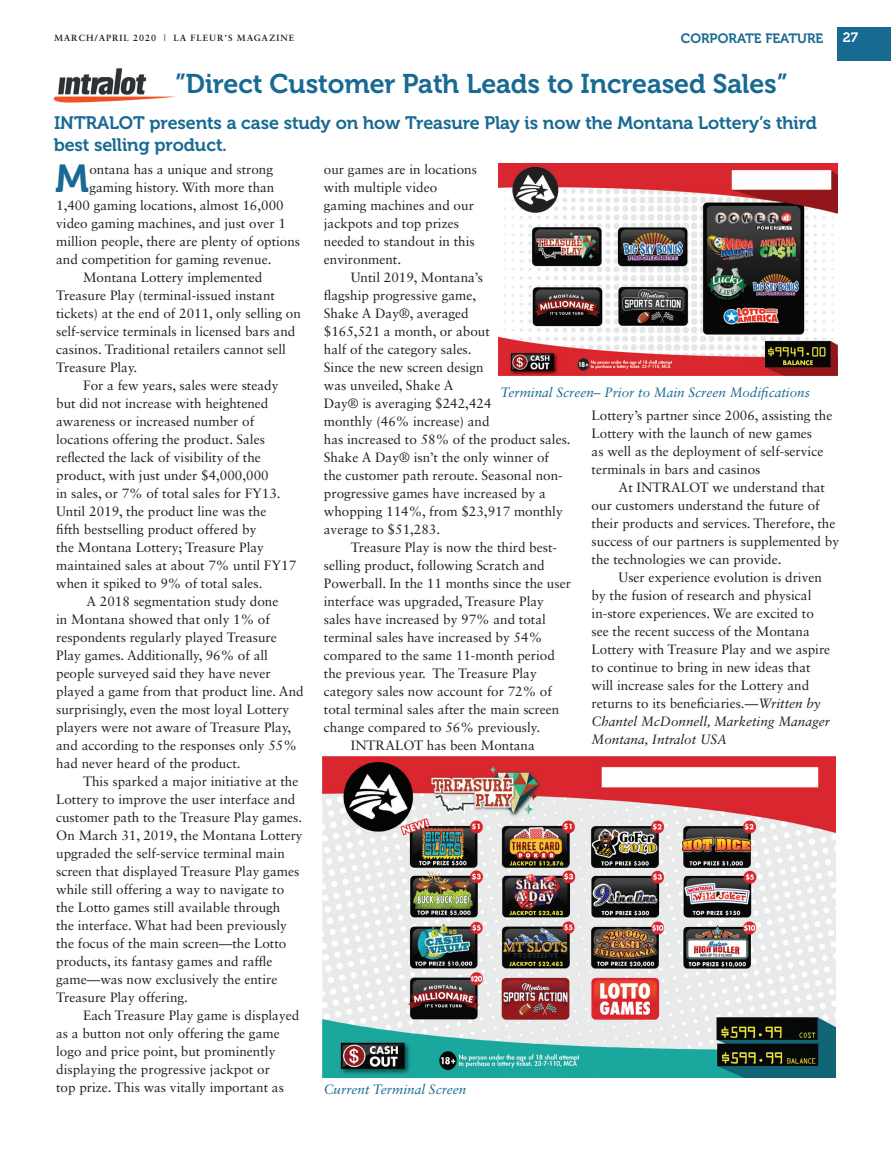
<style>
.page{position:relative;width:891px;height:1161px;background:#fff}
.page>*{position:absolute;margin:0;border:0;box-sizing:border-box;transform-origin:0 0}
.t1{font:38.85px "Museo Cyrl 700";color:#186a92}
.t2{font:27px "Museo Cyrl 700";color:#186a92}
.t3{font:18px/21.6px "Museo Cyrl 700";color:#186a92}
.t4{font:13.5px/18px "Sabon LT Std";color:#231f20}
.t5{font:italic 13.5px "Sabon LT Std";color:#186a92}
.t6{font:13.5px "Museo Cyrl 700";color:#186a92}
.t7{font:13.5px "Museo Cyrl 700";color:#fff}
.t8{font:700 9px "Sabon LT Std";letter-spacing:.1em;color:#231f20}
.s1{color:#186a92}
.s2{font-style:italic}
</style>
<div class="page">
<div style="left:837px;top:27px;width:54px;height:34px;background:#186a92"></div>
<img style="left:322px;top:757px;width:513px;height:321px">
<img style="left:499px;top:164px;width:338px;height:211px">
<img style="left:53px;top:68px;width:122px;height:35px">
<p class="t8" style="left:54px;top:33px;width:242px">MARCH/APRIL 2020 <span class="s1">|</span> LA FLEUR’S MAGAZINE</p>
<p class="t6" style="left:681px;top:31px;width:144px">CORPORATE FEATURE</p>
<p class="t7" style="left:843px;top:30px;width:17px">27</p>
<h2 class="t2" style="left:175px;top:69px;width:613px">”Direct Customer Path Leads to Increased Sales”</h2>
<h3 class="t3" style="left:54px;top:112px;width:765px">INTRALOT presents a case study on how Treasure Play is now the Montana Lottery’s third best selling product.</h3>
<h1 class="t1" style="left:55px;top:157px;width:36px">M</h1>
<p class="t4" style="left:89px;top:160px;width:185px">ontana has a unique and strong</p>
<p class="t4" style="left:89px;top:178px;width:187px">gaming history. With more than</p>
<p class="t4" style="left:56px;top:196px;width:229px">1,400 gaming locations, almost 16,000</p>
<p class="t4" style="left:56px;top:214px;width:231px">video gaming machines, and just over 1</p>
<p class="t4" style="left:56px;top:232px;width:246px">million people, there are plenty of options</p>
<p class="t4" style="left:56px;top:250px;width:217px">and competition for gaming revenue.</p>
<p class="t4" style="left:83px;top:268px;width:181px">Montana Lottery implemented</p>
<p class="t4" style="left:56px;top:286px;width:220px">Treasure Play (terminal-issued instant</p>
<p class="t4" style="left:56px;top:304px;width:246px">tickets) at the end of 2011, only selling on</p>
<p class="t4" style="left:56px;top:322px;width:241px">self-service terminals in licensed bars and</p>
<p class="t4" style="left:56px;top:340px;width:231px">casinos. Traditional retailers cannot sell</p>
<p class="t4" style="left:56px;top:358px;width:83px">Treasure Play.</p>
<p class="t4" style="left:83px;top:376px;width:197px">For a few years, sales were steady</p>
<p class="t4" style="left:56px;top:394px;width:214px">but did not increase with heightened</p>
<p class="t4" style="left:56px;top:412px;width:200px">awareness or increased number of</p>
<p class="t4" style="left:56px;top:430px;width:210px">locations offering the product. Sales</p>
<p class="t4" style="left:56px;top:448px;width:206px">reflected the lack of visibility of the</p>
<p class="t4" style="left:56px;top:466px;width:214px">product, with just under $4,000,000</p>
<p class="t4" style="left:56px;top:484px;width:226px">in sales, or 7% of total sales for FY13.</p>
<p class="t4" style="left:56px;top:502px;width:212px">Until 2019, the product line was the</p>
<p class="t4" style="left:56px;top:520px;width:202px">fifth bestselling product offered by</p>
<p class="t4" style="left:56px;top:538px;width:209px">the Montana Lottery; Treasure Play</p>
<p class="t4" style="left:56px;top:556px;width:242px">maintained sales at about 7% until FY17</p>
<p class="t4" style="left:56px;top:574px;width:208px">when it spiked to 9% of total sales.</p>
<p class="t4" style="left:86px;top:592px;width:194px">A 2018 segmentation study done</p>
<p class="t4" style="left:56px;top:610px;width:215px">in Montana showed that only 1% of</p>
<p class="t4" style="left:56px;top:628px;width:222px">respondents regularly played Treasure</p>
<p class="t4" style="left:56px;top:646px;width:213px">Play games. Additionally, 96% of all</p>
<p class="t4" style="left:56px;top:664px;width:216px">people surveyed said they have never</p>
<p class="t4" style="left:56px;top:682px;width:249px">played a game from that product line. And</p>
<p class="t4" style="left:56px;top:700px;width:235px">surprisingly, even the most loyal Lottery</p>
<p class="t4" style="left:56px;top:718px;width:237px">players were not aware of Treasure Play,</p>
<p class="t4" style="left:56px;top:736px;width:242px">and according to the responses only 55%</p>
<p class="t4" style="left:56px;top:754px;width:186px">had never heard of the product.</p>
<p class="t4" style="left:83px;top:772px;width:217px">This sparked a major initiative at the</p>
<p class="t4" style="left:56px;top:790px;width:241px">Lottery to improve the user interface and</p>
<p class="t4" style="left:56px;top:808px;width:248px">customer path to the Treasure Play games.</p>
<p class="t4" style="left:56px;top:826px;width:248px">On March 31, 2019, the Montana Lottery</p>
<p class="t4" style="left:56px;top:844px;width:230px">upgraded the self-service terminal main</p>
<p class="t4" style="left:56px;top:862px;width:245px">screen that displayed Treasure Play games</p>
<p class="t4" style="left:56px;top:880px;width:230px">while still offering a way to navigate to</p>
<p class="t4" style="left:56px;top:898px;width:226px">the Lotto games still available through</p>
<p class="t4" style="left:56px;top:916px;width:232px">the interface. What had been previously</p>
<p class="t4" style="left:56px;top:934px;width:232px">the focus of the main screen—the Lotto</p>
<p class="t4" style="left:56px;top:952px;width:218px">products, its fantasy games and raffle</p>
<p class="t4" style="left:56px;top:970px;width:223px">game—was now exclusively the entire</p>
<p class="t4" style="left:56px;top:988px;width:133px">Treasure Play offering.</p>
<p class="t4" style="left:83px;top:1006px;width:218px">Each Treasure Play game is displayed</p>
<p class="t4" style="left:56px;top:1024px;width:225px">as a button not only offering the game</p>
<p class="t4" style="left:56px;top:1042px;width:221px">logo and price point, but prominently</p>
<p class="t4" style="left:56px;top:1060px;width:215px">displaying the progressive jackpot or</p>
<p class="t4" style="left:56px;top:1078px;width:229px">top prize. This was vitally important as</p>
<p class="t4" style="left:324px;top:160px;width:155px">our games are in locations with multiple video gaming machines and our jackpots and top prizes needed to standout in this environment.</p>
<p class="t4" style="left:324px;top:268px;width:248px;text-indent:27px">Until 2019, Montana’s<br>flagship progressive game,<br>Shake A Day®, averaged<br>$165,521 a month, or about<br>half of the category sales.<br>Since the new screen design<br>was unveiled, Shake A<br>Day® is averaging $242,424<br>monthly (46% increase) and<br>has increased to 58% of the product sales.<br>Shake A Day® isn’t the only winner of<br>the customer path reroute. Seasonal non&shy;progressive games have increased by a whopping 114%, from $23,917 monthly average to $51,283.</p>
<p class="t4" style="left:351px;top:538px;width:208px">Treasure Play is now the third best-</p>
<p class="t4" style="left:324px;top:556px;width:222px">selling product, following Scratch and</p>
<p class="t4" style="left:324px;top:574px;width:249px">Powerball. In the 11 months since the user</p>
<p class="t4" style="left:324px;top:592px;width:222px">interface was upgraded, Treasure Play</p>
<p class="t4" style="left:324px;top:610px;width:224px">sales have increased by 97% and total</p>
<p class="t4" style="left:324px;top:628px;width:220px">terminal sales have increased by 54%</p>
<p class="t4" style="left:324px;top:646px;width:232px">compared to the same 11-month period</p>
<p class="t4" style="left:324px;top:664px;width:214px">the previous year. The Treasure Play</p>
<p class="t4" style="left:324px;top:682px;width:230px">category sales now account for 72% of</p>
<p class="t4" style="left:324px;top:700px;width:237px">total terminal sales after the main screen</p>
<p class="t4" style="left:324px;top:718px;width:218px">change compared to 56% previously.</p>
<p class="t4" style="left:351px;top:736px;width:185px">INTRALOT has been Montana</p>
<p class="t5" style="left:500px;top:384px;width:311px">Terminal Screen– Prior to Main Screen Modifications</p>
<p class="t4" style="left:592px;top:406px;width:242px">Lottery’s partner since 2006, assisting the Lottery with the launch of new games<br>as well as the deployment of self-service terminals in bars and casinos</p>
<p class="t4" style="left:592px;top:478px;width:249px;text-indent:27px">At INTRALOT we understand that our customers understand the future of their products and services. Therefore, the success of our partners is supplemented by the technologies we can provide.</p>
<p class="t4" style="left:592px;top:568px;width:240px;text-indent:27px">User experience evolution is driven by the fusion of research and physical in-store experiences. We are excited to see the recent success of the Montana Lottery with Treasure Play and we aspire to continue to bring in new ideas that will increase sales for the Lottery and returns to its beneficiaries.—<span class="s2">Written by Chantel McDonnell, Marketing Manager Montana, Intralot USA</span></p>
<p class="t5" style="left:324px;top:1081px;width:144px">Current Terminal Screen</p>
</div>
